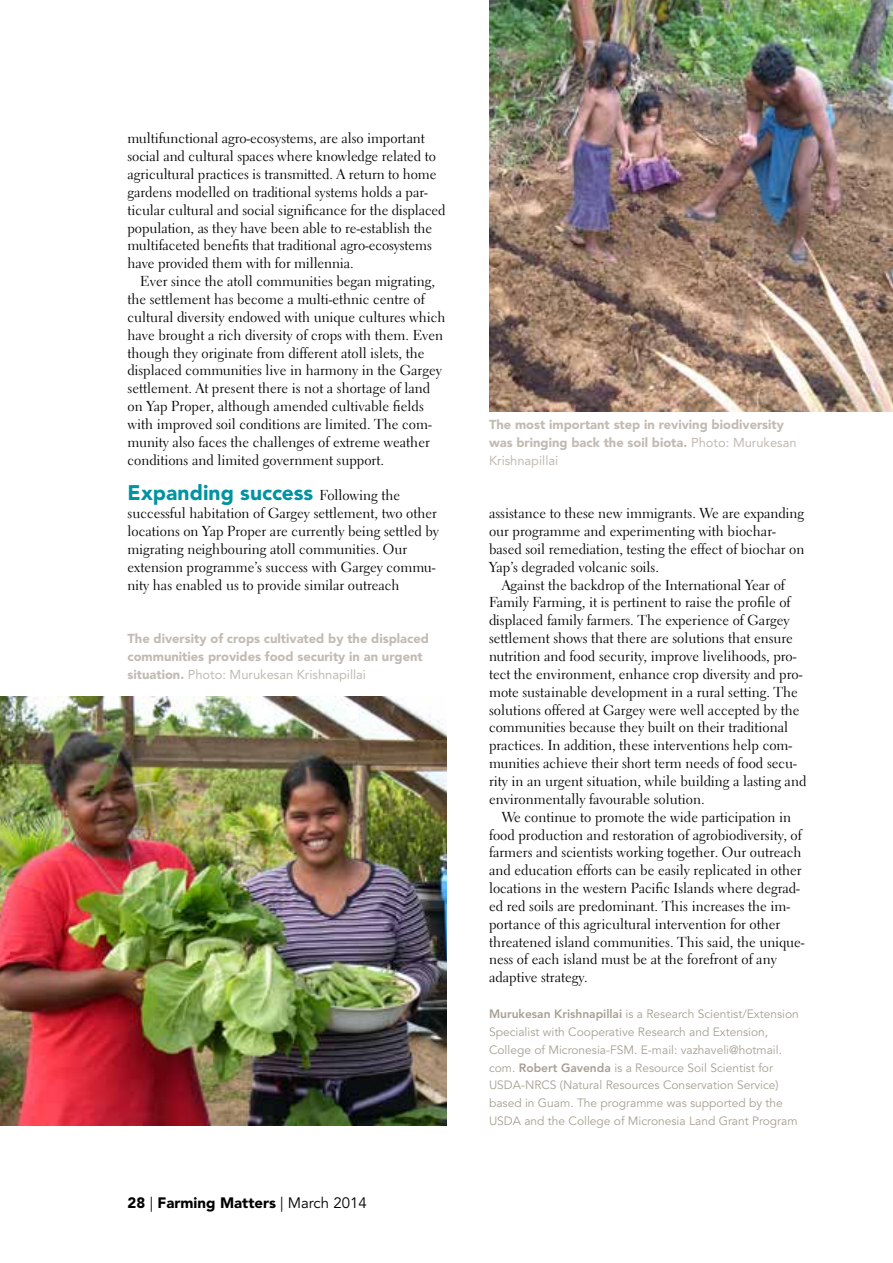
<style>
.page{position:relative;width:893px;height:1263px;background:#fff}
.page>*{position:absolute;margin:0;border:0;box-sizing:border-box;transform-origin:0 0}
.t1{font:900 21px "Avenir LT Std";letter-spacing:.005em;color:#0093a1}
.t2{font:900 15px "Avenir LT Std";color:#000}
.t3{font:14.4px/17.9px "Electra LT Std";color:#000}
.t4{font:900 12.9px/17.9px "Avenir LT Std";color:#c2bab3}
.t5{font:12px/17.9px "Avenir LT Std";color:#a79f94}
.s1{font-family:"Electra LT Std";font-weight:400;font-size:14.4px;color:#000}
.s2{font-weight:400}
.s3{font-weight:800}
</style>
<div class="page">
<img style="left:489px;top:0;width:404px;height:411px">
<img style="left:0;top:697px;width:446px;height:428px">
<p class="t3" style="left:128px;top:129px;width:320px">multifunctional agro-ecosystems, are also important social and cultural spaces where knowledge related to agricultural practices is transmitted. A return to home gardens modelled on traditional systems holds a par&shy;ticular cultural and social significance for the displaced population, as they have been able to re-establish the multifaceted benefits that traditional agro-ecosystems have provided them with for millennia.</p>
<p class="t3" style="left:128px;top:272px;width:319px;text-indent:13px">Ever since the atoll communities began migrating, the settlement has become a multi-ethnic centre of cultural diversity endowed with unique cultures which have brought a rich diversity of crops with them. Even though they originate from different atoll islets, the displaced communities live in harmony in the Gargey settlement. At present there is not a shortage of land on Yap Proper, although amended cultivable fields with improved soil conditions are limited. The com&shy;munity also faces the challenges of extreme weather conditions and limited government support.</p>
<h1 class="t1" style="left:128px;top:480px;width:274px">Expanding success <span class="s1">Following the</span></h1>
<p class="t3" style="left:128px;top:504px;width:313px">successful habitation of Gargey settlement, two other locations on Yap Proper are currently being settled by migrating neighbouring atoll communities. Our extension programme’s success with Gargey commu&shy;nity has enabled us to provide similar outreach</p>
<p class="t3" style="left:489px;top:504px;width:317px">assistance to these new immigrants. We are expanding our programme and experimenting with biochar&shy;based soil remediation, testing the effect of biochar on Yap’s degraded volcanic soils.</p>
<p class="t4" style="left:489px;top:415px;width:309px">The most important step in reviving biodiversity was bringing back the soil biota. <span class="s2">Photo: Murukesan<br>Krishnapillai</span></p>
<p class="t3" style="left:489px;top:576px;width:319px;text-indent:13px">Against the backdrop of the International Year of Family Farming, it is pertinent to raise the profile of displaced family farmers. The experience of Gargey settlement shows that there are solutions that ensure nutrition and food security, improve livelihoods, pro&shy;tect the environment, enhance crop diversity and pro&shy;mote sustainable development in a rural setting. The solutions offered at Gargey were well accepted by the communities because they built on their traditional practices. In addition, these interventions help com&shy;munities achieve their short term needs of food secu&shy;rity in an urgent situation, while building a lasting and environmentally favourable solution.</p>
<p class="t3" style="left:489px;top:808px;width:317px;text-indent:13px">We continue to promote the wide participation in food production and restoration of agrobiodiversity, of farmers and scientists working together. Our outreach and education efforts can be easily replicated in other locations in the western Pacific Islands where degrad&shy;ed red soils are predominant. This increases the im&shy;portance of this agricultural intervention for other threatened island communities. This said, the unique&shy;ness of each island must be at the forefront of any adaptive strategy.</p>
<p class="t5" style="left:489px;top:1005px;width:311px"><span class="s3">Murukesan Krishnapillai</span> is a Research Scientist/Extension Specialist with Cooperative Research and Extension, College of Micronesia-FSM. E-mail: vazhaveli@hotmail. com. <span class="s3">Robert Gavenda</span> is a Resource Soil Scientist for USDA-NRCS (Natural Resources Conservation Service) based in Guam. The programme was supported by the USDA and the College of Micronesia Land Grant Program</p>
<p class="t4" style="left:128px;top:630px;width:303px">The diversity of crops cultivated by the displaced communities provides food security in an urgent situation. <span class="s2">Photo: Murukesan Krishnapillai</span></p>
<p class="t2" style="left:128px;top:1193px;width:241px">28 <span class="s2">|</span> Farming Matters <span class="s2">| March 2014</span></p>
</div>
